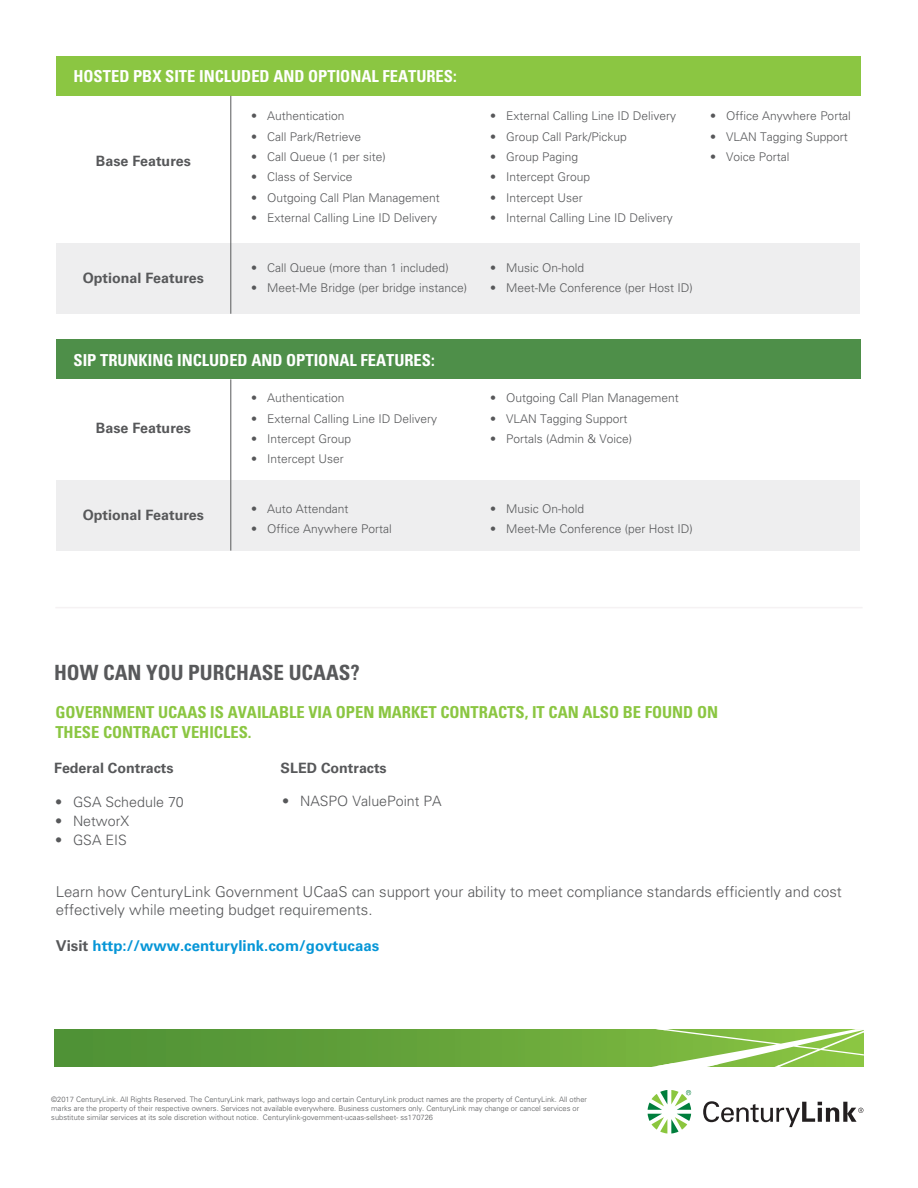
<style>
.page{position:relative;width:918px;height:1188px;background:#fff}
.page>*{position:absolute;margin:0;border:0;box-sizing:border-box;transform-origin:0 0}
.t1{font:700 condensed 21px "Univers";color:#58595b}
.t2{font:700 condensed 16.5px/19.8px "Univers";color:#8bc642}
.t3{font:700 condensed 16.5px "Univers";color:#fff}
.t4{font:300 15px/18px "Univers";color:#57585a}
.t5{font:700 15px "Univers";color:#0696d7}
.t6{font:700 14.25px "Univers";color:#57585a}
.t7{font:300 14.25px "Univers";color:#57585a}
.t8{font:300 12px "Univers";color:#57585a}
.t9{font:300 7.5px/9px "Univers";color:#57585a}
.s1{color:#57585a}
</style>
<div class="page">
<svg style="left:648px;top:1090px;width:43px;height:44px"></svg>
<svg style="left:703px;top:1101px;width:160px;height:26px"></svg>
<svg style="left:54px;top:1029px;width:595px;height:37px;background:#609f39"></svg>
<svg style="left:649px;top:1029px;width:215px;height:38px"></svg>
<hr style="left:55px;top:607px;width:808px;height:1px;background:#f5f2f3">
<div style="left:56px;top:243px;width:804px;height:71px;background:#eeeeef"></div>
<div style="left:56px;top:56px;width:804px;height:39px;background:#8bc642"></div>
<hr style="left:231px;top:96px;width:1px;height:218px;background:#57585a">
<div style="left:56px;top:480px;width:804px;height:71px;background:#eeeeef"></div>
<div style="left:56px;top:340px;width:804px;height:39px;background:#4e8f49"></div>
<hr style="left:231px;top:379px;width:1px;height:172px;background:#57585a">
<h2 class="t3" style="left:73px;top:66px;width:385px">HOSTED PBX SITE INCLUDED AND OPTIONAL FEATURES:</h2>
<p class="t6" style="left:96px;top:152px;width:97px">Base Features</p>
<p class="t6" style="left:83px;top:269px;width:123px">Optional Features</p>
<p class="t8" style="left:251px;top:109px;width:95px">• Authentication</p>
<p class="t8" style="left:251px;top:129px;width:112px">• Call Park/Retrieve</p>
<p class="t8" style="left:251px;top:149px;width:136px">• Call Queue (1 per site)</p>
<p class="t8" style="left:251px;top:170px;width:103px">• Class of Service</p>
<p class="t8" style="left:251px;top:190px;width:190px">• Outgoing Call Plan Management</p>
<p class="t8" style="left:251px;top:211px;width:188px">• External Calling Line ID Delivery</p>
<p class="t8" style="left:251px;top:260px;width:199px">• Call Queue (more than 1 included)</p>
<p class="t8" style="left:251px;top:281px;width:218px">• Meet-Me Bridge (per bridge instance)</p>
<h2 class="t3" style="left:73px;top:350px;width:363px">SIP TRUNKING INCLUDED AND OPTIONAL FEATURES:</h2>
<p class="t6" style="left:96px;top:420px;width:97px">Base Features</p>
<p class="t6" style="left:83px;top:506px;width:123px">Optional Features</p>
<p class="t8" style="left:251px;top:391px;width:95px">• Authentication</p>
<p class="t8" style="left:251px;top:411px;width:188px">• External Calling Line ID Delivery</p>
<p class="t8" style="left:251px;top:432px;width:102px">• Intercept Group</p>
<p class="t8" style="left:251px;top:452px;width:94px">• Intercept User</p>
<p class="t8" style="left:251px;top:502px;width:99px">• Auto Attendant</p>
<p class="t8" style="left:251px;top:522px;width:142px">• Office Anywhere Portal</p>
<p class="t8" style="left:490px;top:109px;width:188px">• External Calling Line ID Delivery</p>
<p class="t8" style="left:490px;top:129px;width:138px">• Group Call Park/Pickup</p>
<p class="t8" style="left:490px;top:149px;width:90px">• Group Paging</p>
<p class="t8" style="left:490px;top:170px;width:102px">• Intercept Group</p>
<p class="t8" style="left:490px;top:190px;width:94px">• Intercept User</p>
<p class="t8" style="left:490px;top:211px;width:184px">• Internal Calling Line ID Delivery</p>
<p class="t8" style="left:490px;top:260px;width:96px">• Music On-hold</p>
<p class="t8" style="left:490px;top:281px;width:204px">• Meet-Me Conference (per Host ID)</p>
<p class="t8" style="left:710px;top:109px;width:142px">• Office Anywhere Portal</p>
<p class="t8" style="left:710px;top:129px;width:139px">• VLAN Tagging Support</p>
<p class="t8" style="left:710px;top:149px;width:81px">• Voice Portal</p>
<p class="t8" style="left:490px;top:391px;width:190px">• Outgoing Call Plan Management</p>
<p class="t8" style="left:490px;top:411px;width:139px">• VLAN Tagging Support</p>
<p class="t8" style="left:490px;top:432px;width:144px">• Portals (Admin &amp; Voice)</p>
<p class="t8" style="left:490px;top:502px;width:96px">• Music On-hold</p>
<p class="t8" style="left:490px;top:522px;width:204px">• Meet-Me Conference (per Host ID)</p>
<h1 class="t1" style="left:54px;top:659px;width:307px">HOW CAN YOU PURCHASE UCAAS?</h1>
<h2 class="t2" style="left:55px;top:703px;width:664px">GOVERNMENT UCAAS IS AVAILABLE VIA OPEN MARKET CONTRACTS, IT CAN ALSO BE FOUND ON<br>THESE CONTRACT VEHICLES.</h2>
<p class="t6" style="left:54px;top:760px;width:121px">Federal Contracts</p>
<p class="t7" style="left:55px;top:793px;width:130px">• GSA Schedule 70</p>
<p class="t7" style="left:55px;top:812px;width:76px">• NetworX</p>
<p class="t7" style="left:55px;top:832px;width:73px">• GSA EIS</p>
<p class="t6" style="left:281px;top:760px;width:108px">SLED Contracts</p>
<p class="t7" style="left:282px;top:793px;width:161px">• NASPO ValuePoint PA</p>
<p class="t4" style="left:56px;top:883px;width:788px">Learn how CenturyLink Government UCaaS can support your ability to meet compliance standards efficiently and cost effectively while meeting budget requirements.</p>
<p class="t5" style="left:56px;top:937px;width:325px"><span class="s1">Visit</span> http://www.centurylink.com/govtucaas</p>
<p class="t9" style="left:51px;top:1095px;width:537px">©2017 CenturyLink. All Rights Reserved. The CenturyLink mark, pathways logo and certain CenturyLink product names are the property of CenturyLink. All other marks are the property of their respective owners. Services not available everywhere. Business customers only. CenturyLink may change or cancel services or substitute similar services at its sole discretion without notice. Centurylink-government-ucaas-sellsheet- ss170726</p>
</div>
